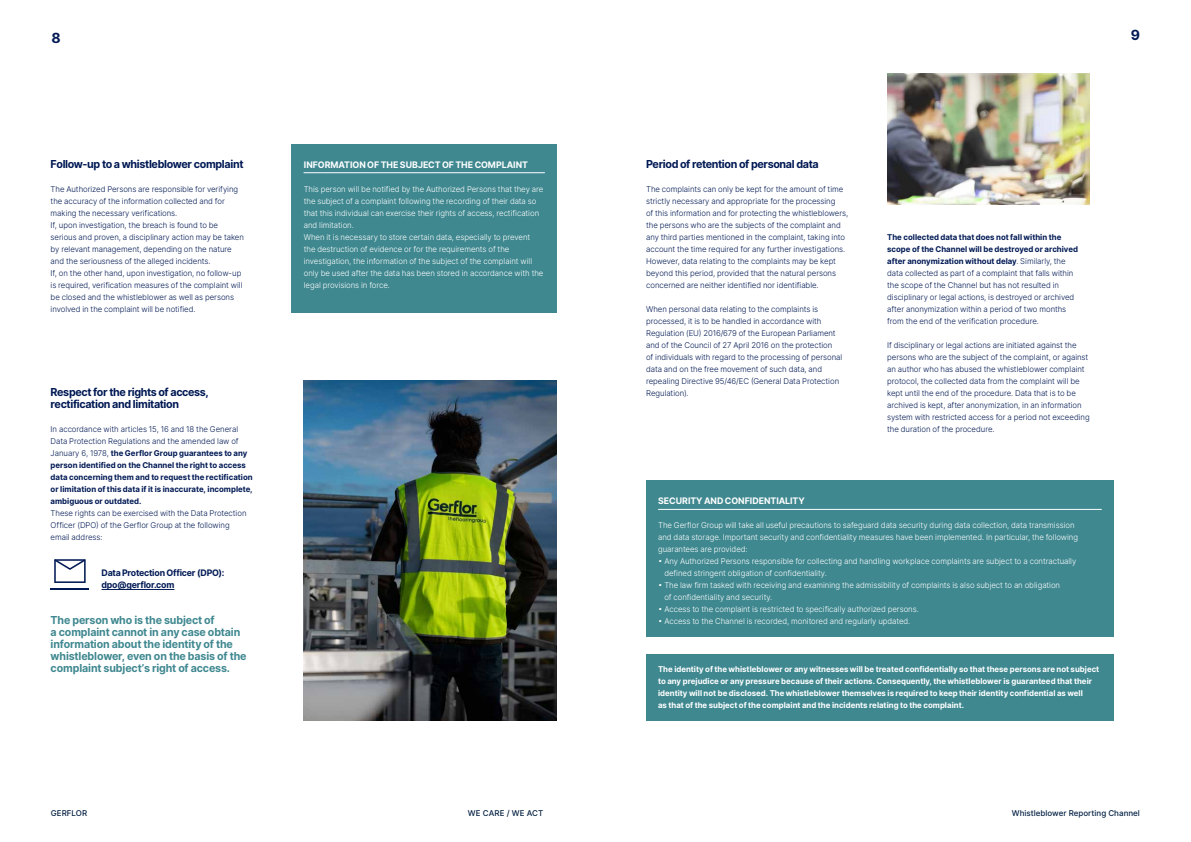
<style>
.page{position:relative;width:1191px;height:842px;background:#fff}
.page>*{position:absolute;margin:0;border:0;box-sizing:border-box;transform-origin:0 0}
.t1{font:700 14px "Inter";color:#001954}
.t2{font:700 11px/12px "Inter";letter-spacing:-.015em;color:#3f8890}
.t3{font:700 11px/12px "Inter";letter-spacing:-.03em;color:#001954}
.t4{font:700 9px "Inter";color:#fff}
.t5{font:700 9px/12px "Inter";letter-spacing:-.025em;color:#001954}
.t6{font:300 8px/12px "Inter";letter-spacing:-.005em;color:#001954}
.t7{font:300 8px/12px "Inter";letter-spacing:-.005em;color:#fff}
.t8{font:700 8px/12px "Inter";color:#fff}
.t9{font:700 8px/12px "Inter";color:#001954}
.t10{font:500 8px "Inter";color:#001e41}
.s1{font-weight:300}
.s2{font-weight:700}
</style>
<div class="page">
<div style="left:646px;top:480px;width:467px;height:156px;background:#3f8890"></div>
<div style="left:646px;top:654px;width:467px;height:66px;background:#3f8890"></div>
<div style="left:292px;top:144px;width:265px;height:168px;background:#3f8890"></div>
<img style="left:304px;top:381px;width:253px;height:339px">
<img style="left:887px;top:73px;width:202px;height:131px">
<hr style="left:658px;top:509px;width:443px;height:1px;background:#fff">
<hr style="left:303px;top:172px;width:242px;height:1px;background:#fff">
<hr style="left:102px;top:589px;width:72px;height:1px;background:#001954">
<hr style="left:51px;top:588px;width:38px;height:1px;background:#001954">
<svg style="left:54px;top:559px;width:32px;height:24px"></svg>
<h1 class="t1" style="left:52px;top:27px;width:11px">8</h1>
<h1 class="t1" style="left:1130px;top:25px;width:11px">9</h1>
<h2 class="t3" style="left:51px;top:158px;width:194px">Follow-up to a whistleblower complaint</h2>
<p class="t6" style="left:51px;top:183px;width:195px">The Authorized Persons are responsible for verifying the accuracy of the information collected and for making the necessary verifications.<br>If, upon investigation, the breach is found to be serious and proven, a disciplinary action may be taken by relevant management, depending on the nature and the seriousness of the alleged incidents.<br>If, on the other hand, upon investigation, no follow-up is required, verification measures of the complaint will be closed and the whistleblower as well as persons involved in the complaint will be notified.</p>
<h2 class="t3" style="left:51px;top:386px;width:160px">Respect for the rights of access, rectification and limitation</h2>
<p class="t9" style="left:51px;top:423px;width:204px"><span class="s1">In accordance with articles 15, 16 and 18 the General Data Protection Regulations and the amended law of January 6, 1978,</span> the Gerflor Group guarantees to any person identified on the Channel the right to access data concerning them and to request the rectification or limitation of this data if it is inaccurate, incomplete, ambiguous or outdated.</p>
<p class="t6" style="left:51px;top:507px;width:197px">These rights can be exercised with the Data Protection<br>Officer (DPO) of the Gerflor Group at the following email address:</p>
<p class="t5" style="left:102px;top:567px;width:124px">Data Protection Officer (DPO): dpo@gerflor.com</p>
<h2 class="t2" style="left:51px;top:614px;width:197px">The person who is the subject of<br>a complaint cannot in any case obtain information about the identity of the whistleblower, even on the basis of the complaint subject’s right of access.</h2>
<p class="t4" style="left:304px;top:158px;width:226px">INFORMATION OF THE SUBJECT OF THE COMPLAINT</p>
<p class="t7" style="left:304px;top:183px;width:241px">This person will be notified by the Authorized Persons that they are the subject of a complaint following the recording of their data so that this individual can exercise their rights of access, rectification and limitation.<br>When it is necessary to store certain data, especially to prevent the destruction of evidence or for the requirements of the investigation, the information of the subject of the complaint will only be used after the data has been stored in accordance with the legal provisions in force.</p>
<h2 class="t3" style="left:646px;top:158px;width:174px">Period of retention of personal data</h2>
<p class="t6" style="left:646px;top:183px;width:204px">The complaints can only be kept for the amount of time strictly necessary and appropriate for the processing<br>of this information and for protecting the whistleblowers, the persons who are the subjects of the complaint and any third parties mentioned in the complaint, taking into account the time required for any further investigations.<br>However, data relating to the complaints may be kept beyond this period, provided that the natural persons concerned are neither identified nor identifiable.</p>
<p class="t6" style="left:646px;top:303px;width:198px">When personal data relating to the complaints is processed, it is to be handled in accordance with Regulation (EU) 2016/679 of the European Parliament and of the Council of 27 April 2016 on the protection<br>of individuals with regard to the processing of personal data and on the free movement of such data, and repealing Directive 95/46/EC (General Data Protection Regulation).</p>
<p class="t6" style="left:887px;top:231px;width:192px"><span class="s2">The collected data that does not fall within the scope of the Channel will be destroyed or archived after anonymization without delay</span>. Similarly, the data collected as part of a complaint that falls within the scope of the Channel but has not resulted in disciplinary or legal actions, is destroyed or archived after anonymization within a period of two months from the end of the verification procedure.</p>
<p class="t6" style="left:887px;top:339px;width:204px">If disciplinary or legal actions are initiated against the persons who are the subject of the complaint, or against an author who has abused the whistleblower complaint protocol, the collected data from the complaint will be kept until the end of the procedure. Data that is to be archived is kept, after anonymization, in an information system with restricted access for a period not exceeding the duration of the procedure.</p>
<p class="t4" style="left:658px;top:494px;width:148px">SECURITY AND CONFIDENTIALITY</p>
<p class="t7" style="left:658px;top:519px;width:421px">The Gerflor Group will take all useful precautions to safeguard data security during data collection, data transmission and data storage. Important security and confidentiality measures have been implemented. In particular, the following guarantees are provided:</p>
<p class="t7" style="left:664px;top:555px;width:413px;text-indent:-6px">• Any Authorized Persons responsible for collecting and handling workplace complaints are subject to a contractually defined stringent obligation of confidentiality.</p>
<p class="t7" style="left:664px;top:579px;width:397px;text-indent:-6px">• The law firm tasked with receiving and examining the admissibility of complaints is also subject to an obligation of confidentiality and security.</p>
<p class="t7" style="left:658px;top:603px;width:262px">• Access to the complaint is restricted to specifically authorized persons.</p>
<p class="t7" style="left:658px;top:615px;width:254px">• Access to the Channel is recorded, monitored and regularly updated.</p>
<p class="t8" style="left:658px;top:663px;width:442px">The identity of the whistleblower or any witnesses will be treated confidentially so that these persons are not subject to any prejudice or any pressure because of their actions. Consequently, the whistleblower is guaranteed that their identity will not be disclosed. The whistleblower themselves is required to keep their identity confidential as well<br>as that of the subject of the complaint and the incidents relating to the complaint.</p>
<p class="t10" style="left:51px;top:807px;width:38px">GERFLOR</p>
<p class="t10" style="left:468px;top:807px;width:77px">WE CARE / WE ACT</p>
<p class="t10" style="left:1011px;top:807px;width:130px">Whistleblower Reporting Channel</p>
</div>
